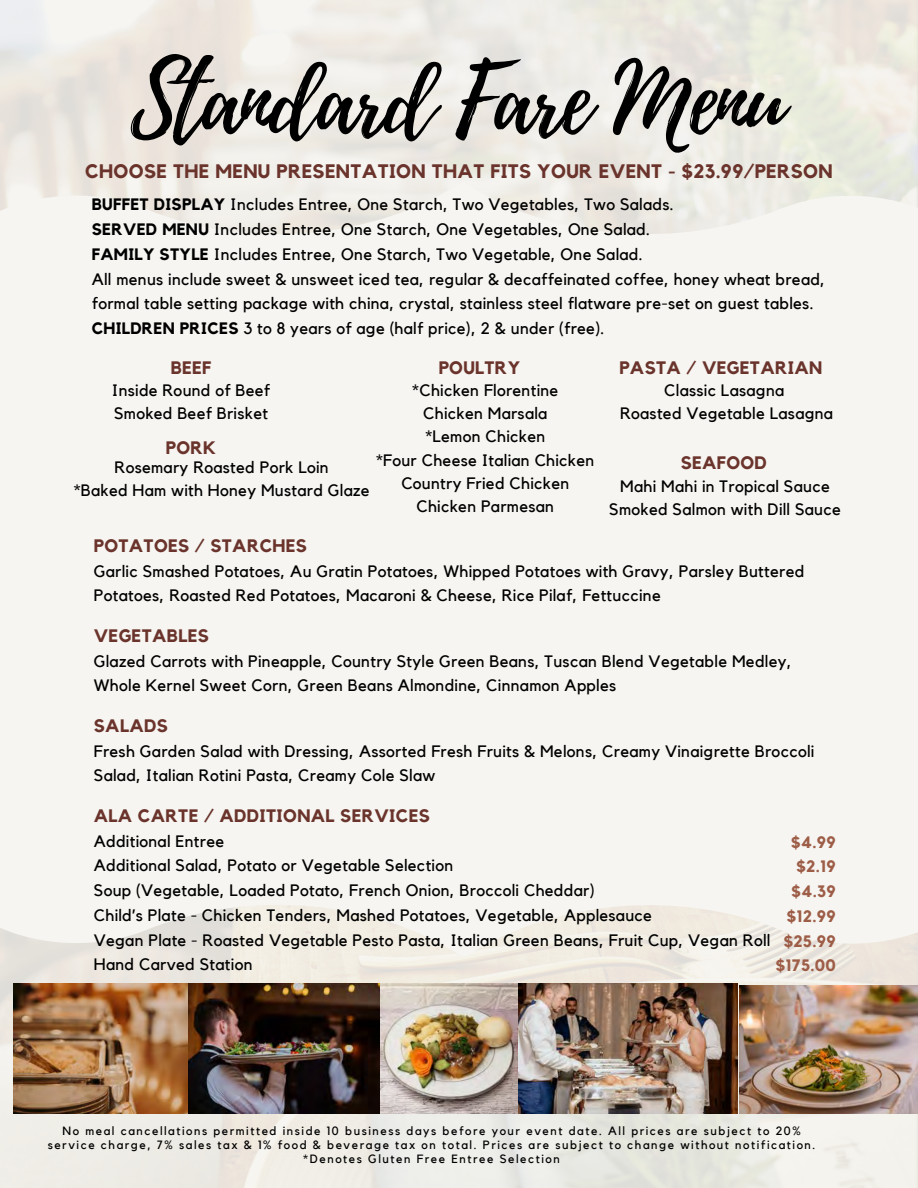
<style>
.page{position:relative;width:918px;height:1188px;background:#fff}
.page>*{position:absolute;margin:0;border:0;box-sizing:border-box;transform-origin:0 0}
.t1{font:96px "Playlist Script";letter-spacing:-.03em;color:#000}
.t2{font:700 19.5px "Kollektif";letter-spacing:.02em;color:#6a332b}
.t3{font:700 18px "Kollektif";letter-spacing:.02em;color:#6a332b}
.t4{font:16.5px/24.8px "Kollektif";letter-spacing:.02em;color:#000}
.t5{font:700 16.5px/24.8px "Kollektif";letter-spacing:.02em;color:#9d5d47;text-align:right}
.t6{font:12px/14.1px "Kollektif";letter-spacing:.13em;color:#000;text-align:center}
.s1{font-weight:700}
</style>
<div class="page">
<img style="left:0;top:0;width:918px;height:1188px">
<div style="left:0;top:182px;width:918px;height:774px;background:#f6f5f1"></div>
<img style="left:187px;top:983px;width:550px;height:131px">
<img style="left:13px;top:983px;width:174px;height:131px">
<img style="left:740px;top:985px;width:178px;height:128px">
<h4 class="t1" style="left:131px;top:31px;width:655px">Standard Fare Menu</h4>
<h2 class="t2" style="left:85px;top:162px;width:749px">CHOOSE THE MENU PRESENTATION THAT FITS YOUR EVENT - $23.99/PERSON</h2>
<h2 class="t4" style="left:92px;top:193px;width:735px"><span class="s1">BUFFET DISPLAY</span> Includes Entree, One Starch, Two Vegetables, Two Salads.<br><span class="s1">SERVED MENU</span> Includes Entree, One Starch, One Vegetables, One Salad.<br><span class="s1">FAMILY STYLE</span> Includes Entree, One Starch, Two Vegetable, One Salad.<br>All menus include sweet &amp; unsweet iced tea, regular &amp; decaffeinated coffee, honey wheat bread, formal table setting package with china, crystal, stainless steel flatware pre-set on guest tables.</h2>
<p class="t4" style="left:92px;top:317px;width:514px"><span class="s1">CHILDREN PRICES</span> 3 to 8 years of age (half price), 2 &amp; under (free).</p>
<h3 class="t3" style="left:619px;top:359px;width:205px">PASTA / VEGETARIAN</h3>
<p class="t4" style="left:620px;top:379px;width:214px;line-height:23.2px;text-align:center">Classic Lasagna<br>Roasted Vegetable Lasagna</p>
<h2 class="t3" style="left:439px;top:359px;width:83px">POULTRY</h2>
<h4 class="t4" style="left:376px;top:379px;width:220px;line-height:23.2px;text-align:center">*Chicken Florentine<br>Chicken Marsala<br>*Lemon Chicken<br>*Four Cheese Italian Chicken<br>Country Fried Chicken<br>Chicken Parmesan</h4>
<h4 class="t3" style="left:171px;top:359px;width:42px">BEEF</h4>
<h4 class="t4" style="left:112px;top:379px;width:160px;line-height:23.2px">Inside Round of Beef<br>Smoked Beef Brisket</h4>
<p class="t3" style="left:166px;top:440px;width:52px">PORK</p>
<p class="t4" style="left:74px;top:457px;width:297px;line-height:23.2px;text-align:center">Rosemary Roasted Pork Loin<br>*Baked Ham with Honey Mustard Glaze</p>
<p class="t3" style="left:681px;top:455px;width:88px">SEAFOOD</p>
<p class="t4" style="left:609px;top:475px;width:233px;line-height:23.2px;text-align:center">Mahi Mahi in Tropical Sauce<br>Smoked Salmon with Dill Sauce</p>
<p class="t3" style="left:94px;top:537px;width:215px">POTATOES / STARCHES</p>
<p class="t4" style="left:94px;top:559px;width:712px">Garlic Smashed Potatoes, Au Gratin Potatoes, Whipped Potatoes with Gravy, Parsley Buttered<br>Potatoes, Roasted Red Potatoes, Macaroni &amp; Cheese, Rice Pilaf, Fettuccine</p>
<p class="t3" style="left:94px;top:627px;width:117px">VEGETABLES</p>
<p class="t4" style="left:94px;top:649px;width:699px">Glazed Carrots with Pineapple, Country Style Green Beans, Tuscan Blend Vegetable Medley,<br>Whole Kernel Sweet Corn, Green Beans Almondine, Cinnamon Apples</p>
<p class="t3" style="left:94px;top:717px;width:76px">SALADS</p>
<p class="t4" style="left:94px;top:739px;width:722px">Fresh Garden Salad with Dressing, Assorted Fresh Fruits &amp; Melons, Creamy Vinaigrette Broccoli<br>Salad, Italian Rotini Pasta, Creamy Cole Slaw</p>
<p class="t3" style="left:94px;top:807px;width:338px">ALA CARTE / ADDITIONAL SERVICES</p>
<p class="t4" style="left:94px;top:829px;width:678px">Additional Entree<br>Additional Salad, Potato or Vegetable Selection<br>Soup (Vegetable, Loaded Potato, French Onion, Broccoli Cheddar)<br>Child’s Plate - Chicken Tenders, Mashed Potatoes, Vegetable, Applesauce<br>Vegan Plate - Roasted Vegetable Pesto Pasta, Italian Green Beans, Fruit Cup, Vegan Roll Hand Carved Station</p>
<p class="t5" style="left:776px;top:830px;width:62px">$4.99 $2.19 $4.39 $12.99 $25.99 $175.00</p>
<h2 class="t6" style="left:48px;top:1124px;width:769px">No meal cancellations permitted inside 10 business days before your event date. All prices are subject to 20% service charge, 7% sales tax &amp; 1% food &amp; beverage tax on total. Prices are subject to change without notification.</h2>
<h4 class="t6" style="left:303px;top:1152px;width:258px">*Denotes Gluten Free Entree Selection</h4>
</div>
